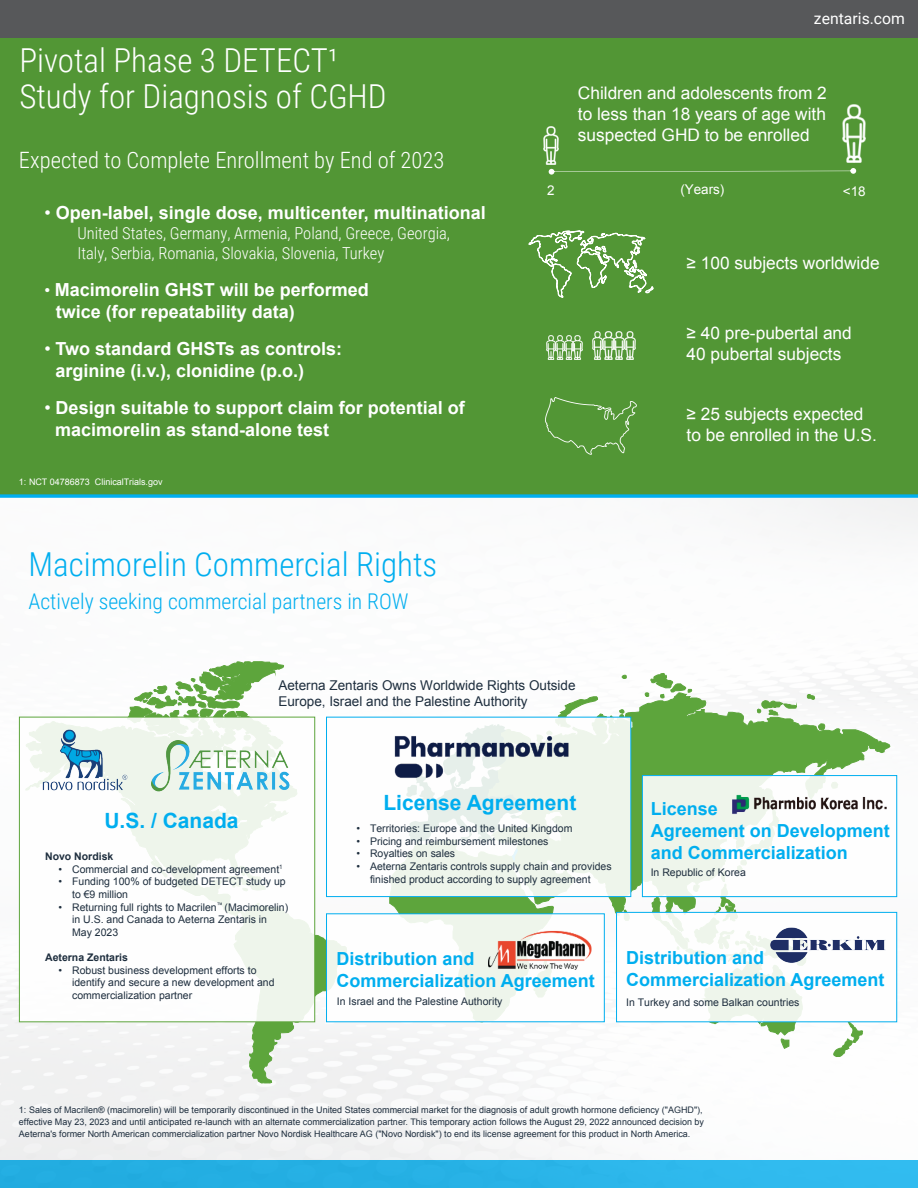
<style>
.page{position:relative;width:918px;height:1188px;background:#fff}
.page>*{position:absolute;margin:0;border:0;box-sizing:border-box;transform-origin:0 0}
.t1{font:300 33px/36px "Roboto Condensed";color:#fff}
.t2{font:300 33px "Roboto Condensed";color:#00aeef}
.t3{font:300 22.5px "Roboto Condensed";color:#fff}
.t4{font:300 21.6px "Roboto Condensed";color:#00aeef}
.t5{font:700 21px "Arial";color:#00aeef}
.t6{font:700 18px/21.6px "Arial";color:#fff}
.t7{font:700 18px/21.6px "Arial";color:#00aeef}
.t8{font:17.25px/20.7px "Arial";color:#fff}
.t9{font:300 16.5px/19.8px "Roboto Condensed";color:#fff}
.t10{font:15.75px "Roboto";color:#fff}
.t11{font:13.5px/16.2px "Arial";color:#1e2e3e}
.t12{font:13.5px "Arial";color:#fff}
.t13{font:10.5px/12.6px "Arial";color:#1e2e3e}
.t14{font:700 10.5px "Arial";color:#1e2e3e}
.t15{font:9px/12px "Arial";color:#1e2e3e}
.t16{font:9px "Arial";color:#fff}
.s1{font-weight:400}
.s2{font-weight:400;font-size:16.5px}
</style>
<div class="page">
<div style="left:0;top:36px;width:918px;height:460px;background:#529635"></div>
<img style="left:0;top:498px;width:918px;height:690px">
<svg style="left:0;top:494px;width:918px;height:4px;background:#15afdd"></svg>
<div style="left:0;top:0;width:918px;height:37px;background:#57585a"></div>
<svg style="left:549px;top:168px;width:307px;height:7px"></svg>
<img style="left:543px;top:126px;width:16px;height:39px">
<img style="left:843px;top:104px;width:23px;height:59px">
<img style="left:546px;top:397px;width:90px;height:58px">
<img style="left:547px;top:336px;width:35px;height:23px">
<img style="left:592px;top:331px;width:43px;height:28px">
<svg style="left:529px;top:230px;width:125px;height:68px"></svg>
<svg style="left:833px;top:1022px;width:30px;height:35px"></svg>
<svg style="left:645px;top:673px;width:47px;height:19px"></svg>
<svg style="left:622px;top:675px;width:5px;height:4px"></svg>
<svg style="left:651px;top:1022px;width:158px;height:27px"></svg>
<svg style="left:487px;top:692px;width:403px;height:240px"></svg>
<svg style="left:127px;top:660px;width:157px;height:57px"></svg>
<svg style="left:147px;top:851px;width:200px;height:232px"></svg>
<svg style="left:389px;top:696px;width:209px;height:217px"></svg>
<svg style="left:21px;top:719px;width:292px;height:301px"></svg>
<div style="left:19px;top:717px;width:296px;height:305px;border:1px solid #5da53c"></div>
<svg style="left:328px;top:719px;width:301px;height:176px;fill:#eef5eb"></svg>
<div style="left:326px;top:717px;width:305px;height:180px;border:1px solid #00aeef"></div>
<svg style="left:328px;top:915px;width:275px;height:105px"></svg>
<div style="left:326px;top:913px;width:279px;height:109px;border:1px solid #00aeef"></div>
<div style="left:642px;top:776px;width:255px;height:121px;background:linear-gradient(to right,#edf5ea,#fff)"></div>
<div style="left:642px;top:775px;width:255px;height:122px;border:1px solid #00aeef"></div>
<svg style="left:618px;top:914px;width:277px;height:106px"></svg>
<div style="left:616px;top:912px;width:281px;height:110px;border:1px solid #00aeef"></div>
<img style="left:151px;top:740px;width:141px;height:55px">
<img style="left:40px;top:729px;width:89px;height:62px">
<img style="left:487px;top:930px;width:105px;height:39px">
<img style="left:769px;top:927px;width:118px;height:38px">
<img style="left:732px;top:795px;width:155px;height:20px">
<img style="left:383px;top:730px;width:193px;height:56px">
<h1 class="t1" style="left:19px;top:41px;width:369px">Pivotal Phase 3 DETECT¹<br>Study for Diagnosis of CGHD</h1>
<h2 class="t3" style="left:19px;top:144px;width:427px">Expected to Complete Enrollment by End of 2023</h2>
<h3 class="t6" style="left:44px;top:202px;width:443px"><span class="s1">•</span> Open-label, single dose, multicenter, multinational</h3>
<h3 class="t9" style="left:77px;top:222px;width:374px">United States, Germany, Armenia, Poland, Greece, Georgia,<br>Italy, Serbia, Romania, Slovakia, Slovenia, Turkey</h3>
<h3 class="t6" style="left:56px;top:280px;width:314px;text-indent:-12px"><span class="s2">•</span> Macimorelin GHST will be performed twice (for repeatability data)</h3>
<h3 class="t6" style="left:56px;top:339px;width:288px;text-indent:-11px"><span class="s1">•</span> Two standard GHSTs as controls: arginine (i.v.), clonidine (p.o.)</h3>
<h3 class="t6" style="left:55px;top:398px;width:411px;text-indent:-11px"><span class="s1">•</span> Design suitable to support claim for potential of macimorelin as stand-alone test</h3>
<p class="t16" style="left:19px;top:476px;width:145px">1: NCT 04786873 ClinicalTrials.gov</p>
<h1 class="t2" style="left:29px;top:541px;width:410px">Macimorelin Commercial Rights</h1>
<h3 class="t4" style="left:29px;top:587px;width:382px">Actively seeking commercial partners in ROW</h3>
<h3 class="t10" style="left:814px;top:7px;width:92px">zentaris.com</h3>
<h3 class="t8" style="left:578px;top:83px;width:251px;text-align:justify">Children and adolescents from 2 to less than 18 years of age with suspected GHD to be enrolled</h3>
<p class="t12" style="left:547px;top:182px;width:9px">2</p>
<p class="t12" style="left:680px;top:181px;width:45px">(Years)</p>
<p class="t12" style="left:843px;top:183px;width:24px">&lt;18</p>
<h3 class="t8" style="left:687px;top:252px;width:195px">≥ 100 subjects worldwide</h3>
<h3 class="t8" style="left:687px;top:323px;width:167px">≥ 40 pre-pubertal and<br>40 pubertal subjects</h3>
<h3 class="t8" style="left:687px;top:404px;width:192px">≥ 25 subjects expected to be enrolled in the U.S.</h3>
<p class="t11" style="left:278px;top:678px;width:299px">Aeterna Zentaris Owns Worldwide Rights Outside<br>Europe, Israel and the Palestine Authority</p>
<h3 class="t5" style="left:383px;top:789px;width:194px">License Agreement</h3>
<h3 class="t7" style="left:651px;top:799px;width:241px">License<br>Agreement on Development</h3>
<h3 class="t5" style="left:104px;top:807px;width:136px">U.S. / Canada</h3>
<p class="t13" style="left:357px;top:822px;width:218px">• Territories: Europe and the United Kingdom</p>
<p class="t13" style="left:357px;top:835px;width:194px">• Pricing and reimbursement milestones</p>
<p class="t13" style="left:357px;top:848px;width:100px">• Royalties on sales</p>
<p class="t13" style="left:370px;top:860px;width:243px;text-indent:-14px">• Aeterna Zentaris controls supply chain and provides finished product according to supply agreement</p>
<p class="t14" style="left:45px;top:850px;width:70px">Novo Nordisk</p>
<h3 class="t7" style="left:651px;top:842px;width:199px">and Commercialization</h3>
<p class="t13" style="left:59px;top:863px;width:226px">• Commercial and co-development agreement<sup>1</sup></p>
<p class="t13" style="left:72px;top:876px;width:215px;text-indent:-14px">• Funding 100% of budgeted DETECT study up to €9 million</p>
<p class="t13" style="left:72px;top:901px;width:218px;text-indent:-13px">• Returning full rights to Macrilen<sup>™</sup> (Macimorelin) in U.S. and Canada to Aeterna Zentaris in<br>May 2023</p>
<p class="t14" style="left:45px;top:950px;width:84px">Aeterna Zentaris</p>
<p class="t13" style="left:72px;top:964px;width:204px;text-indent:-14px">• Robust business development efforts to identify and secure a new development and commercialization partner</p>
<p class="t13" style="left:651px;top:866px;width:97px">In Republic of Korea</p>
<h3 class="t7" style="left:337px;top:949px;width:260px">Distribution and<br>Commercialization Agreement</h3>
<h3 class="t7" style="left:626px;top:948px;width:260px">Distribution and<br>Commercialization Agreement</h3>
<p class="t13" style="left:337px;top:995px;width:167px">In Israel and the Palestine Authority</p>
<p class="t13" style="left:626px;top:996px;width:175px">In Turkey and some Balkan countries</p>
<p class="t15" style="left:19px;top:1104px;width:687px">1: Sales of Macrilen® (macimorelin) will be temporarily discontinued in the United States commercial market for the diagnosis of adult growth hormone deficiency ("AGHD"), effective May 23, 2023 and until anticipated re-launch with an alternate commercialization partner. This temporary action follows the August 29, 2022 announced decision by<br>Aeterna's former North American commercialization partner Novo Nordisk Healthcare AG ("Novo Nordisk") to end its license agreement for this product in North America.</p>
</div>
